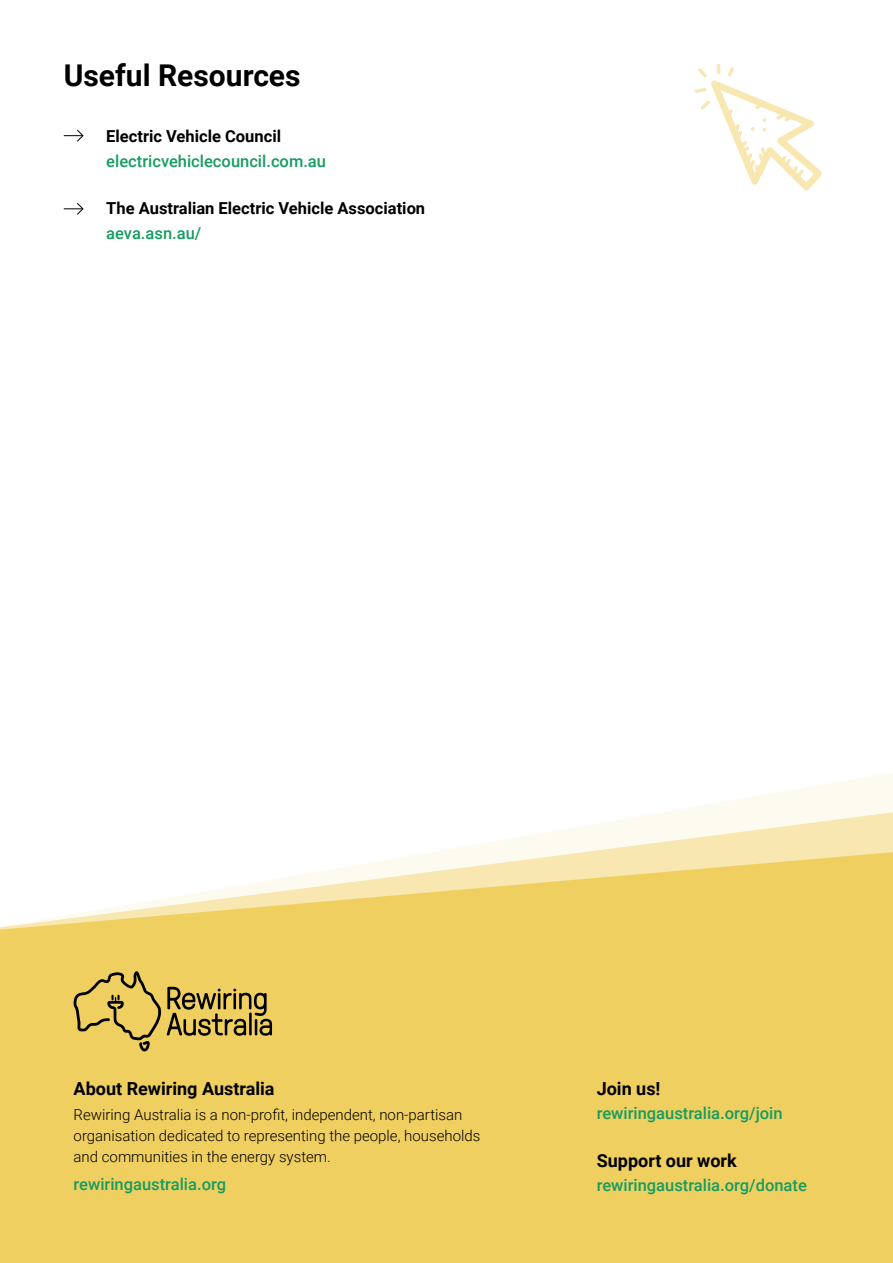
<style>
.page{position:relative;width:893px;height:1263px;background:#fff}
.page>*{position:absolute;margin:0;border:0;box-sizing:border-box;transform-origin:0 0}
.t1{font:700 30px "Roboto";color:#000}
.t2{font:700 18px "Roboto";color:#000}
.t3{font:500 16.5px/25.5px "Roboto";color:#159d60}
.t4{font:700 16.5px/25.5px "Roboto";color:#000}
.t5{font:300 15px/21px "Roboto";color:#000}
.s1{font-weight:700;color:#000}
.s2{font-weight:500;color:#159d60}
</style>
<div class="page">
<svg style="left:64px;top:129px;width:20px;height:13px"></svg>
<svg style="left:64px;top:203px;width:20px;height:12px"></svg>
<svg style="left:694px;top:64px;width:128px;height:127px"></svg>
<svg style="left:668px;top:773px;width:225px;height:39px;fill:#fdfaef"></svg>
<svg style="left:436px;top:812px;width:457px;height:40px"></svg>
<svg style="left:0;top:852px;width:893px;height:411px;background:#f1d26d"></svg>
<svg style="left:73px;top:971px;width:199px;height:81px;background:#c9ad51"></svg>
<p class="t1" style="left:64px;top:55px;width:238px">Useful Resources</p>
<p class="t3" style="left:106px;top:122px;width:221px"><span class="s1">Electric Vehicle Council </span>electricvehiclecouncil.com.au</p>
<p class="t4" style="left:106px;top:195px;width:320px">The Australian Electric Vehicle Association <span class="s2">aeva.asn.au/</span></p>
<p class="t2" style="left:74px;top:1076px;width:203px">About Rewiring Australia</p>
<p class="t5" style="left:74px;top:1104px;width:408px">Rewiring Australia is a non-profit, independent, non-partisan organisation dedicated to representing the people, households and communities in the energy system.</p>
<p class="t3" style="left:74px;top:1171px;width:154px">rewiringaustralia.org</p>
<p class="t2" style="left:597px;top:1076px;width:65px">Join us!</p>
<p class="t3" style="left:597px;top:1099px;width:187px">rewiringaustralia.org/join</p>
<p class="t2" style="left:597px;top:1148px;width:142px">Support our work</p>
<p class="t3" style="left:597px;top:1171px;width:212px">rewiringaustralia.org/donate</p>
</div>
